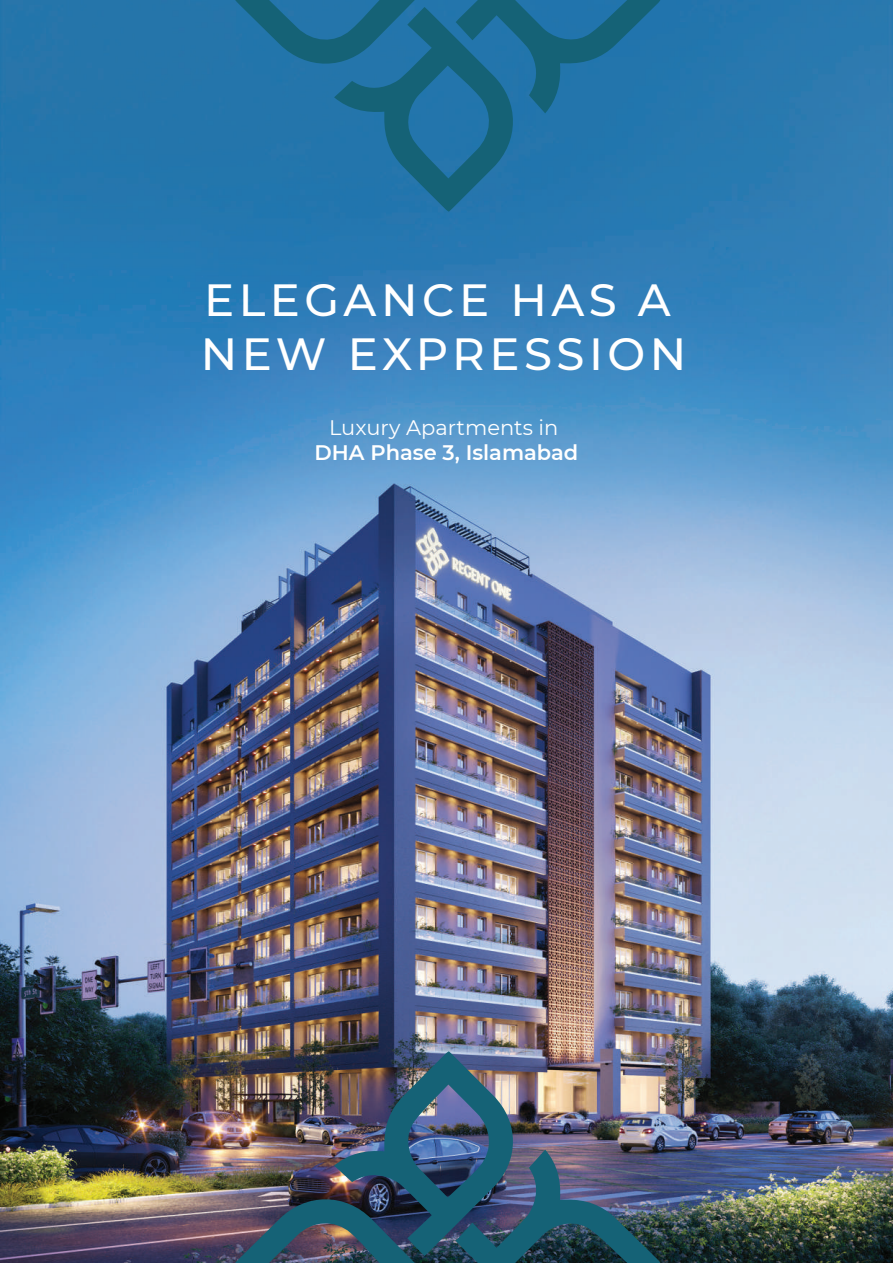
<style>
.page{position:relative;width:893px;height:1263px;background:#fff}
.page>*{position:absolute;margin:0;border:0;box-sizing:border-box;transform-origin:0 0}
.t1{font:500 45px/54px "Montserrat";letter-spacing:.1em;color:#fff}
.t2{font:600 21px "Montserrat";color:#fff}
.t3{font:21px "Montserrat";color:#fff}
</style>
<div class="page">
<img style="left:0;top:0;width:893px;height:1263px">
<img style="left:235px;top:1051px;width:426px;height:212px">
<svg style="left:235px;top:0;width:426px;height:212px;background:#1f709f"></svg>
<p class="t1" style="left:201px;top:272px;width:487px">ELEGANCE HAS A<br>NEW EXPRESSION</p>
<p class="t3" style="left:329px;top:413px;width:231px">Luxury Apartments in</p>
<p class="t2" style="left:315px;top:438px;width:265px">DHA Phase 3, Islamabad</p>
</div>
